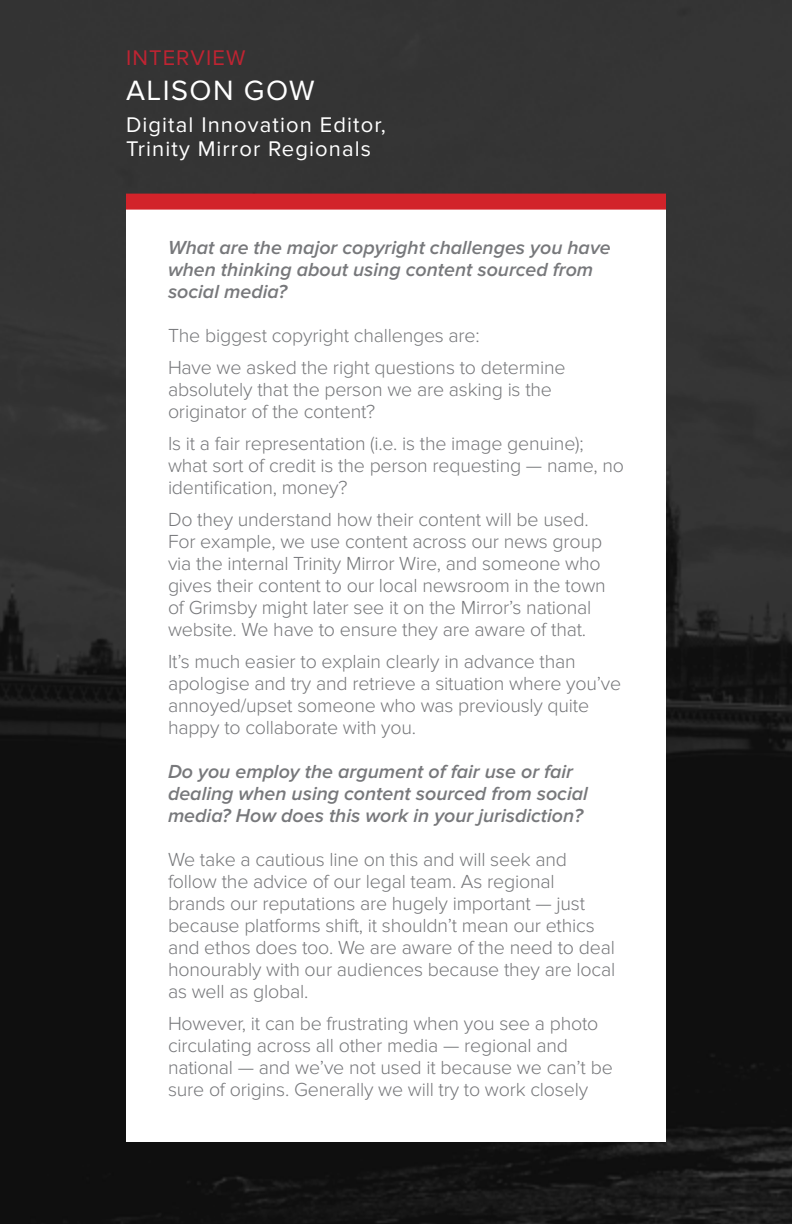
<style>
.page{position:relative;width:792px;height:1224px;background:#fff}
.page>*{position:absolute;margin:0;border:0;box-sizing:border-box;transform-origin:0 0}
.t1{font:29px "Proxima Nova";letter-spacing:.05em;color:#fff}
.t2{font:22px/24px "Proxima Nova";letter-spacing:.05em;color:#fff}
.t3{font:22px "Proxima Nova";letter-spacing:.05em;color:#bf2432}
.t4{font:300 19.6px/22px "Proxima Nova";letter-spacing:-.01em;color:#77787b}
.t5{font:italic 600 19.6px/22px "Proxima Nova";color:#77787b}
</style>
<div class="page">
<img style="left:0;top:0;width:792px;height:1224px">
<div style="left:126px;top:202px;width:540px;height:940px;background:#fff"></div>
<div style="left:126px;top:194px;width:540px;height:16px;background:#d2232a"></div>
<p class="t3" style="left:126px;top:45px;width:121px">INTERVIEW</p>
<h1 class="t1" style="left:126px;top:74px;width:190px">ALISON GOW</h1>
<p class="t2" style="left:126px;top:113px;width:262px">Digital Innovation Editor,<br>Trinity Mirror Regionals</p>
<p class="t5" style="left:168px;top:237px;width:444px">What are the major copyright challenges you have when thinking about using content sourced from social media?</p>
<p class="t4" style="left:168px;top:320px;width:399px;line-height:32px">The biggest copyright challenges are:<br>Have we asked the right questions to determine</p>
<p class="t4" style="left:168px;top:379px;width:386px">absolutely that the person we are asking is the originator of the content?</p>
<p class="t4" style="left:168px;top:433px;width:457px">Is it a fair representation (i.e. is the image genuine); what sort of credit is the person requesting — name, no identification, money?</p>
<p class="t4" style="left:168px;top:509px;width:439px">Do they understand how their content will be used.<br>For example, we use content across our news group via the internal Trinity Mirror Wire, and someone who gives their content to our local newsroom in the town of Grimsby might later see it on the Mirror’s national website. We have to ensure they are aware of that.</p>
<p class="t4" style="left:168px;top:651px;width:455px">It’s much easier to explain clearly in advance than apologise and try and retrieve a situation where you’ve annoyed/upset someone who was previously quite happy to collaborate with you.</p>
<p class="t5" style="left:168px;top:761px;width:421px">Do you employ the argument of fair use or fair dealing when using content sourced from social media? How does this work in your jurisdiction?</p>
<p class="t4" style="left:168px;top:848px;width:449px">We take a cautious line on this and will seek and follow the advice of our legal team. As regional brands our reputations are hugely important — just because platforms shift, it shouldn’t mean our ethics and ethos does too. We are aware of the need to deal honourably with our audiences because they are local as well as global.</p>
<p class="t4" style="left:168px;top:1012px;width:446px">However, it can be frustrating when you see a photo circulating across all other media — regional and national — and we’ve not used it because we can’t be sure of origins. Generally we will try to work closely</p>
</div>
